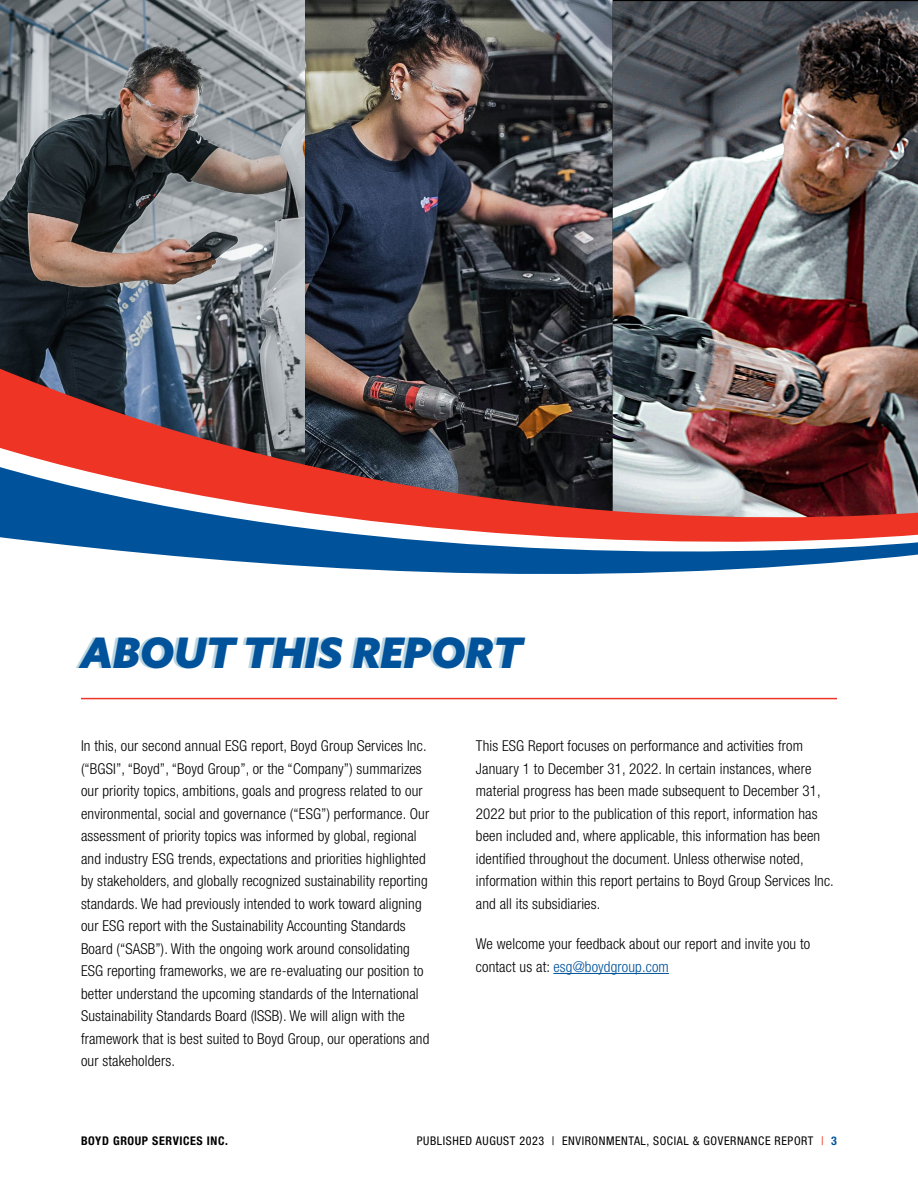
<style>
.page{position:relative;width:918px;height:1188px;background:#fff}
.page>*{position:absolute;margin:0;border:0;box-sizing:border-box;transform-origin:0 0}
.t1{font:italic 900 42px "Azo Sans";color:#00539a}
.t2{font:300 condensed 15px/22.5px "Helvetica Neue LT Pro";letter-spacing:.01em;color:#000}
.t3{font:condensed 12px "Helvetica Neue LT Pro";letter-spacing:.05em;color:#000}
.t4{font:700 condensed 12px "Helvetica Neue LT Pro";letter-spacing:.05em;color:#000}
.s1{color:#00539a}
.s2{color:#ee3424}
.s3{font-weight:700;color:#00539a}
</style>
<div class="page">
<img style="left:305px;top:0;width:308px;height:365px">
<img style="left:613px;top:1px;width:305px;height:364px">
<hr style="left:553px;top:973px;width:116px;height:1px;background:#00539a">
<img style="left:0;top:0;width:305px;height:365px">
<img style="left:0;top:365px;width:918px;height:100px">
<svg style="left:0;top:465px;width:918px;height:109px"></svg>
<hr style="left:81px;top:698px;width:756px;height:1px;background:#ee3424">
<h1 class="t1" style="left:81px;top:625px;width:443px">ABOUT THIS REPORT</h1>
<p class="t2" style="left:81px;top:735px;width:350px">In this, our second annual ESG report, Boyd Group Services Inc. (“BGSI”, “Boyd”, “Boyd Group”, or the “Company”) summarizes our priority topics, ambitions, goals and progress related to our environmental, social and governance (“ESG”) performance. Our assessment of priority topics was informed by global, regional and industry ESG trends, expectations and priorities highlighted by stakeholders, and globally recognized sustainability reporting standards. We had previously intended to work toward aligning our ESG report with the Sustainability Accounting Standards Board (“SASB”). With the ongoing work around consolidating ESG reporting frameworks, we are re-evaluating our position to better understand the upcoming standards of the International Sustainability Standards Board (ISSB). We will align with the framework that is best suited to Boyd Group, our operations and our stakeholders.</p>
<p class="t2" style="left:476px;top:735px;width:360px">This ESG Report focuses on performance and activities from January 1 to December 31, 2022. In certain instances, where material progress has been made subsequent to December 31, 2022 but prior to the publication of this report, information has been included and, where applicable, this information has been identified throughout the document. Unless otherwise noted, information within this report pertains to Boyd Group Services Inc. and all its subsidiaries.</p>
<p class="t2" style="left:476px;top:933px;width:336px">We welcome your feedback about our report and invite you to contact us at: <span class="s1">esg@boydgroup.com</span></p>
<p class="t4" style="left:81px;top:1134px;width:149px">BOYD GROUP SERVICES INC.</p>
<p class="t3" style="left:417px;top:1134px;width:422px">PUBLISHED AUGUST 2023 | ENVIRONMENTAL, SOCIAL &amp; GOVERNANCE REPORT <span class="s2">|</span> <span class="s3">3</span></p>
</div>
